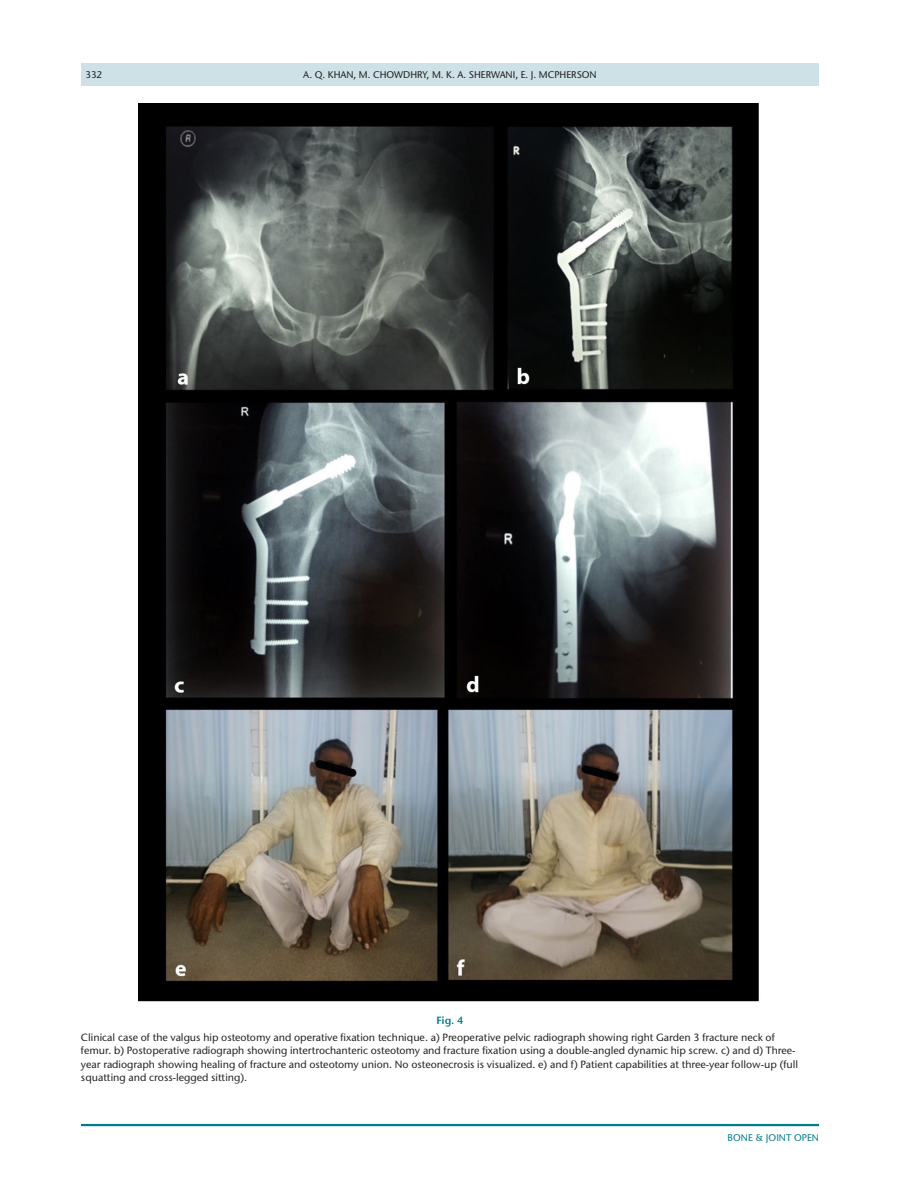
<style>
.page{position:relative;width:918px;height:1188px;background:#fff}
.page>*{position:absolute;margin:0;border:0;box-sizing:border-box;transform-origin:0 0}
.t1{font:500 10.5px/13.5px "Stone Sans ITC Pro";color:#231f20}
.t2{font:600 10.5px "Stone Sans ITC Pro";color:#007c89}
.t3{font:500 9.75px "Stone Sans ITC Pro";color:#231f20}
.t4{font:500 9.75px "Stone Sans ITC Pro";color:#007c89}
</style>
<div class="page">
<hr style="left:81px;top:1124px;width:738px;height:2px;background:#007c89">
<div style="left:81px;top:63px;width:738px;height:23px;background:#cee1e6"></div>
<img style="left:138px;top:104px;width:621px;height:898px">
<p class="t3" style="left:85px;top:68px;width:18px">332</p>
<p class="t3" style="left:303px;top:68px;width:295px">A. Q. KHAN, M. CHOWDHRY, M. K. A. SHERWANI, E. J. MCPHERSON</p>
<p class="t2" style="left:436px;top:1014px;width:29px">Fig. 4</p>
<p class="t1" style="left:81px;top:1030px;width:719px">Clinical case of the valgus hip osteotomy and operative fixation technique. a) Preoperative pelvic radiograph showing right Garden 3 fracture neck of femur. b) Postoperative radiograph showing intertrochanteric osteotomy and fracture fixation using a double-angled dynamic hip screw. c) and d) Three&shy;year radiograph showing healing of fracture and osteotomy union. No osteonecrosis is visualized. e) and f) Patient capabilities at three-year follow-up (full squatting and cross-legged sitting).</p>
<p class="t4" style="left:728px;top:1132px;width:93px">BONE &amp; JOINT OPEN</p>
</div>
